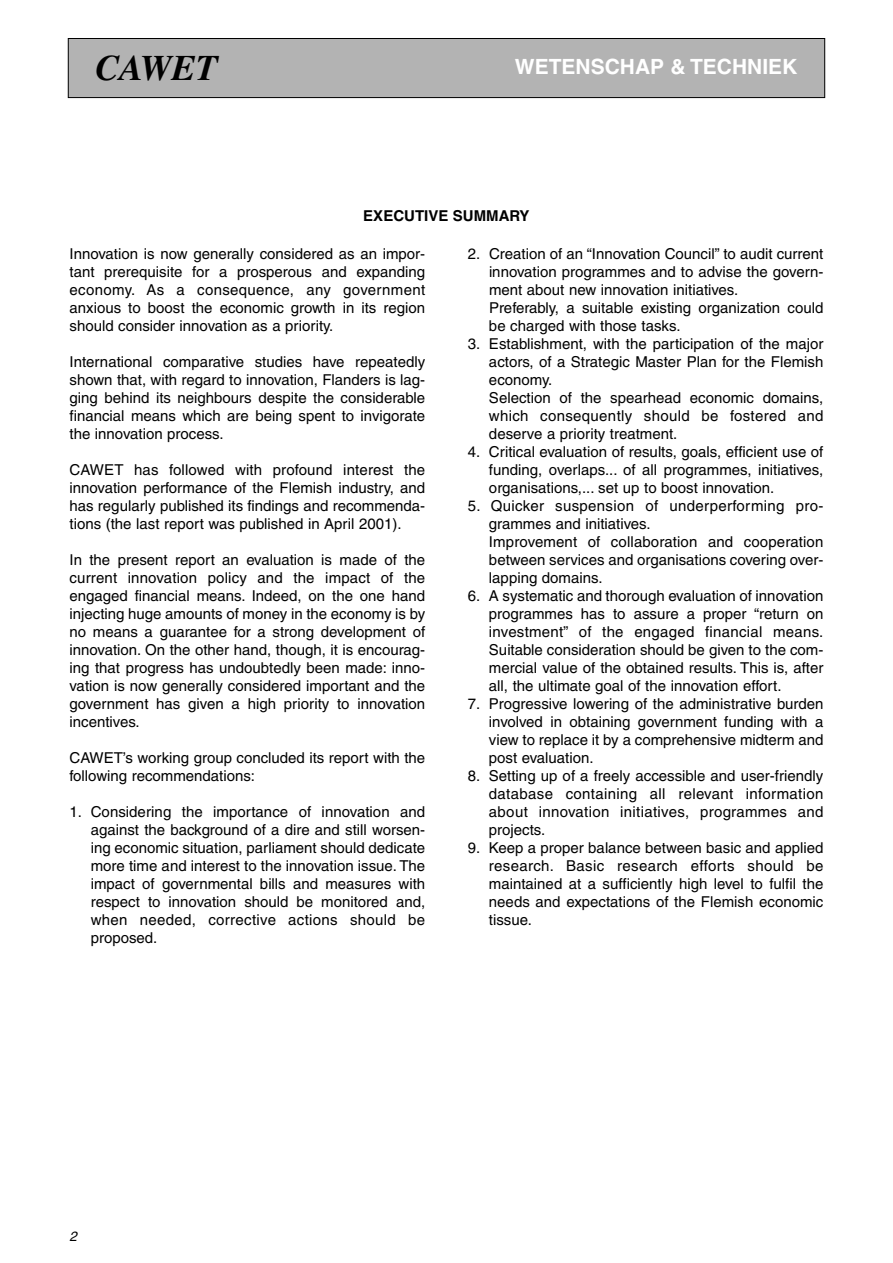
<style>
.page{position:relative;width:893px;height:1263px;background:#fff}
.page>*{position:absolute;margin:0;border:0;box-sizing:border-box;transform-origin:0 0}
.t1{font:italic 700 36px "Times";color:#000}
.t2{font:700 21px "Helvetica";color:#fff}
.t3{font:15px/18px "Helvetica";color:#000;text-align:justify}
.t4{font:700 15px "Helvetica";color:#000}
.t5{font:italic 13.5px "Helvetica";color:#000}
</style>
<div class="page">
<div style="left:68px;top:38px;width:757px;height:60px;background:#b3b3b3"></div>
<div style="left:68px;top:38px;width:757px;height:60px;border:1px solid #000"></div>
<h1 class="t1" style="left:95px;top:55px;width:124px">CAWET</h1>
<h2 class="t2" style="left:515px;top:59px;width:284px">WETENSCHAP &amp; TECHNIEK</h2>
<p class="t4" style="left:363px;top:210px;width:168px">EXECUTIVE SUMMARY</p>
<p class="t3" style="left:70px;top:246px;width:357px">Innovation is now generally considered as an impor&shy;tant prerequisite for a prosperous and expanding economy. As a consequence, any government anxious to boost the economic growth in its region should consider innovation as a priority.</p>
<p class="t3" style="left:70px;top:354px;width:357px">International comparative studies have repeatedly shown that, with regard to innovation, Flanders is lag&shy;ging behind its neighbours despite the considerable financial means which are being spent to invigorate the innovation process.</p>
<p class="t3" style="left:70px;top:462px;width:357px">CAWET has followed with profound interest the innovation performance of the Flemish industry, and has regularly published its findings and recommenda&shy;tions (the last report was published in April 2001).</p>
<p class="t3" style="left:70px;top:552px;width:357px">In the present report an evaluation is made of the current innovation policy and the impact of the engaged financial means. Indeed, on the one hand injecting huge amounts of money in the economy is by no means a guarantee for a strong development of innovation. On the other hand, though, it is encourag&shy;ing that progress has undoubtedly been made: inno&shy;vation is now generally considered important and the government has given a high priority to innovation incentives.</p>
<p class="t3" style="left:70px;top:750px;width:357px">CAWET’s working group concluded its report with the following recommendations:</p>
<p class="t3" style="left:91px;top:804px;width:336px;text-indent:-21px">1. Considering the importance of innovation and against the background of a dire and still worsen&shy;ing economic situation, parliament should dedicate more time and interest to the innovation issue. The impact of governmental bills and measures with respect to innovation should be monitored and, when needed, corrective actions should be proposed.</p>
<p class="t3" style="left:489px;top:246px;width:336px;text-align:left;text-indent:-21px">2. Creation of an “Innovation Council” to audit current innovation programmes and to advise the govern&shy;ment about new innovation initiatives.<br>Preferably, a suitable existing organization could be charged with those tasks.</p>
<p class="t3" style="left:489px;top:336px;width:336px;text-align:left;text-indent:-21px">3. Establishment, with the participation of the major actors, of a Strategic Master Plan for the Flemish economy.<br>Selection of the spearhead economic domains, which consequently should be fostered and deserve a priority treatment.</p>
<p class="t3" style="left:489px;top:444px;width:336px;text-indent:-21px">4. Critical evaluation of results, goals, efficient use of funding, overlaps... of all programmes, initiatives, organisations,... set up to boost innovation.</p>
<p class="t3" style="left:489px;top:498px;width:336px;text-align:left;text-indent:-21px">5. Quicker suspension of underperforming pro&shy;grammes and initiatives.<br>Improvement of collaboration and cooperation between services and organisations covering over&shy;lapping domains.</p>
<p class="t3" style="left:489px;top:588px;width:336px;text-indent:-21px">6. A systematic and thorough evaluation of innovation programmes has to assure a proper “return on investment” of the engaged financial means.<br>Suitable consideration should be given to the com&shy;mercial value of the obtained results. This is, after all, the ultimate goal of the innovation effort.</p>
<p class="t3" style="left:489px;top:696px;width:336px;text-indent:-21px">7. Progressive lowering of the administrative burden involved in obtaining government funding with a view to replace it by a comprehensive midterm and post evaluation.</p>
<p class="t3" style="left:489px;top:768px;width:336px;text-indent:-21px">8. Setting up of a freely accessible and user-friendly database containing all relevant information about innovation initiatives, programmes and projects.</p>
<p class="t3" style="left:489px;top:840px;width:336px;text-indent:-21px">9. Keep a proper balance between basic and applied research. Basic research efforts should be maintained at a sufficiently high level to fulfil the needs and expectations of the Flemish economic tissue.</p>
<p class="t5" style="left:70px;top:1231px;width:9px">2</p>
</div>
